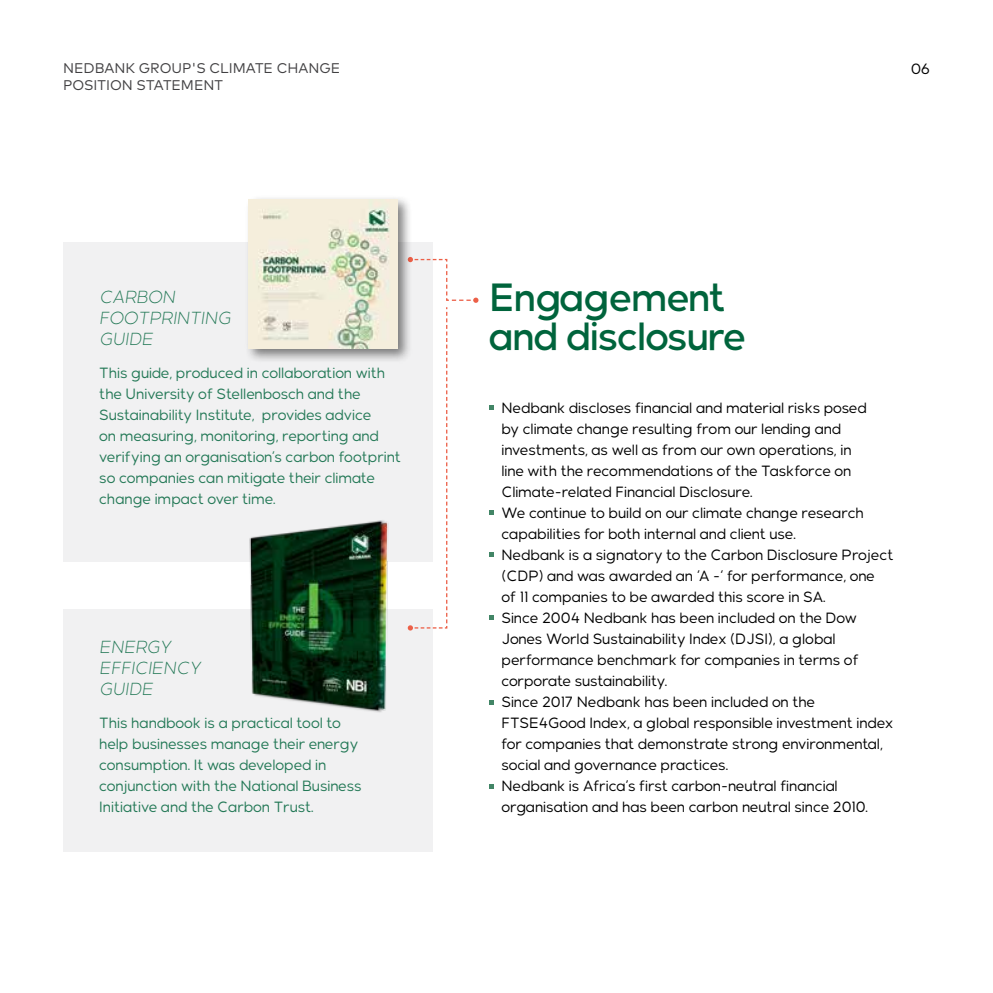
<style>
.page{position:relative;width:993px;height:993px;background:#fff}
.page>*{position:absolute;margin:0;border:0;box-sizing:border-box;transform-origin:0 0}
.t1{font:500 39.38px/39.4px "Nedbank Sans";letter-spacing:-.02em;color:#00643c}
.t2{font:italic 300 17.5px/21px "Nedbank Sans";color:#247957}
.t3{font:14.88px/21px "Nedbank Sans";color:#000}
.t4{font:14.88px/21px "Nedbank Sans";color:#247957}
.t5{font:14.88px "Mark OT";color:#000}
.t6{font:14px/17.5px "Mark OT";color:#414042}
</style>
<div class="page">
<div style="left:63px;top:609px;width:369px;height:242px;background:#f1f1f2"></div>
<div style="left:63px;top:242px;width:369px;height:319px;background:#f1f1f2"></div>
<svg style="left:489px;top:405px;width:5px;height:5px"></svg>
<svg style="left:491px;top:510px;width:3px;height:5px"></svg>
<svg style="left:491px;top:552px;width:3px;height:5px"></svg>
<svg style="left:491px;top:615px;width:3px;height:5px"></svg>
<svg style="left:491px;top:700px;width:3px;height:4px"></svg>
<svg style="left:489px;top:784px;width:5px;height:4px"></svg>
<div style="left:244px;top:195px;width:168px;height:168px;background:#000;opacity:.5"></div>
<img style="left:248px;top:199px;width:149px;height:149px">
<svg style="left:407px;top:257px;width:71px;height:242px"></svg>
<img style="left:151px;top:499px;width:340px;height:261px">
<p class="t6" style="left:63px;top:59px;width:279px">NEDBANK GROUP'S CLIMATE CHANGE<br>POSITION STATEMENT</p>
<p class="t5" style="left:910px;top:59px;width:21px">06</p>
<p class="t2" style="left:99px;top:286px;width:133px">CARBON<br>FOOTPRINTING<br>GUIDE</p>
<p class="t4" style="left:99px;top:362px;width:303px">This guide, produced in collaboration with the University of Stellenbosch and the Sustainability Institute, provides advice<br>on measuring, monitoring, reporting and verifying an organisation’s carbon footprint so companies can mitigate their climate change impact over time.</p>
<p class="t2" style="left:99px;top:636px;width:103px">ENERGY<br>EFFICIENCY<br>GUIDE</p>
<p class="t4" style="left:99px;top:712px;width:264px">This handbook is a practical tool to help businesses manage their energy consumption. It was developed in conjunction with the National Business Initiative and the Carbon Trust.</p>
<h1 class="t1" style="left:489px;top:276px;width:258px">Engagement and disclosure</h1>
<p class="t3" style="left:501px;top:397px;width:393px">Nedbank discloses financial and material risks posed<br>by climate change resulting from our lending and investments, as well as from our own operations, in<br>line with the recommendations of the Taskforce on Climate-related Financial Disclosure.<br>We continue to build on our climate change research capabilities for both internal and client use.<br>Nedbank is a signatory to the Carbon Disclosure Project (CDP) and was awarded an ‘A -‘ for performance, one<br>of 11 companies to be awarded this score in SA.<br>Since 2004 Nedbank has been included on the Dow Jones World Sustainability Index (DJSI), a global performance benchmark for companies in terms of corporate sustainability.<br>Since 2017 Nedbank has been included on the FTSE4Good Index, a global responsible investment index for companies that demonstrate strong environmental, social and governance practices.<br>Nedbank is Africa’s first carbon-neutral financial organisation and has been carbon neutral since 2010.</p>
</div>
